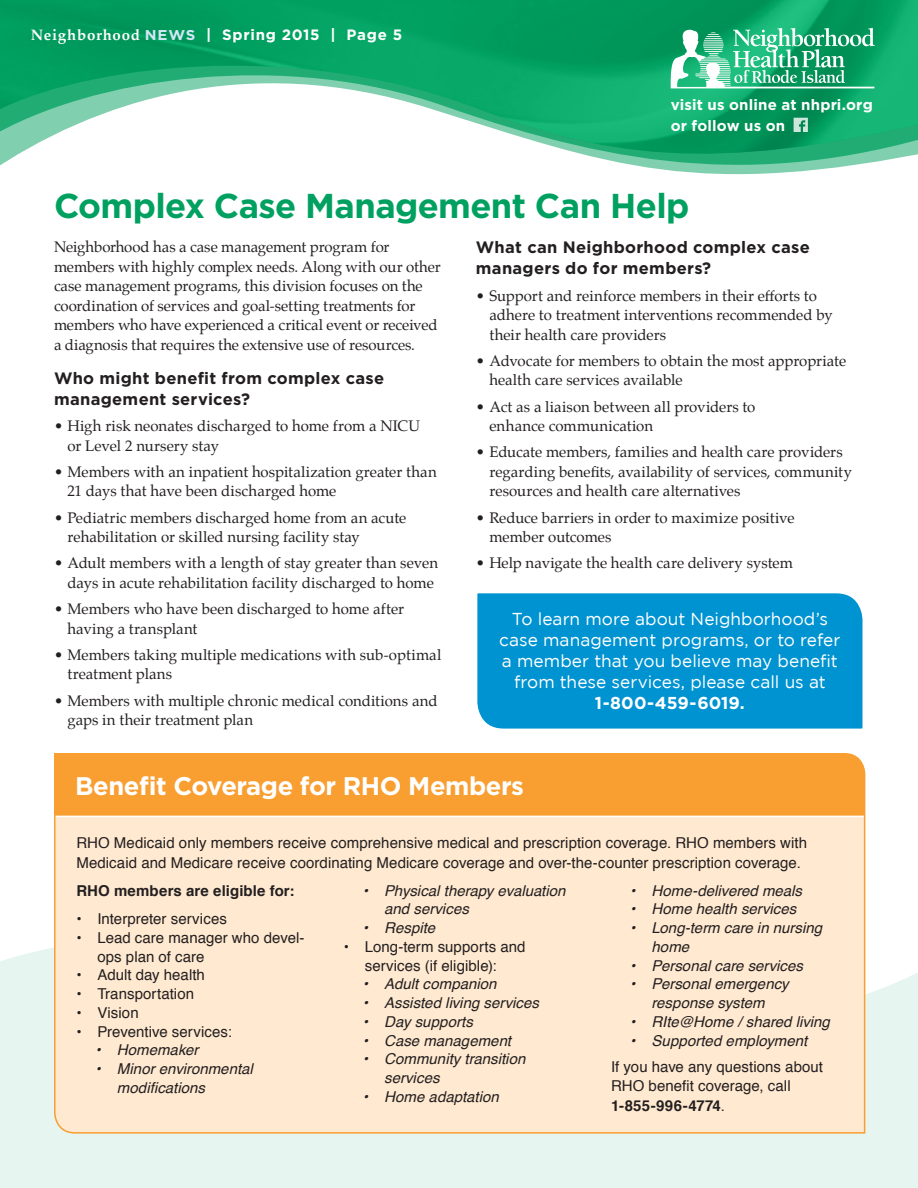
<style>
.page{position:relative;width:918px;height:1188px;background:#fff}
.page>*{position:absolute;margin:0;border:0;box-sizing:border-box;transform-origin:0 0}
.headers-_with_subs{font:700 34.5px "Gotham";letter-spacing:-.02em;color:#00a160}
.sidebar_header{font:700 25.5px "Gotham";letter-spacing:-.02em;color:#fff}
.Pull_Quote{font:17.25px/21px "Gotham";color:#fff;text-align:center}
.within_copy_sub{font:700 16.5px/21px "Gotham";letter-spacing:.02em;color:#231f20}
.Body_Text{font:15px/19.5px "Palatino";color:#231f20}
.sidebar_body{font:15px/19.5px "Helvetica";letter-spacing:.005em;color:#231f20}
.t1{font:italic 15px/18.8px "Helvetica";color:#231f20}
.t2{font:700 15px/21px "Gotham";letter-spacing:.015em;color:#fff}
.t3{font:700 15px "Gotham";letter-spacing:.05em;color:#fff}
.sidebar_body-2{font:700 15px "Helvetica";letter-spacing:.01em;color:#231f20}
.s1{font-family:"Palatino"}
.s2{font-size:14.25px;color:#d1e8f6}
.s3{font-weight:700}
</style>
<div class="page">
<img style="left:0;top:0;width:918px;height:175px">
<div style="left:0;top:948px;width:918px;height:240px;background:#e6f5ef"></div>
<svg style="left:794px;top:118px;width:14px;height:14px"></svg>
<svg style="left:671px;top:28px;width:204px;height:60px"></svg>
<svg style="left:53px;top:753px;width:813px;height:381px;background:#fddcb5"></svg>
<div style="left:477px;top:593px;width:386px;height:136px;background:#0093d1"></div>
<p class="t3" style="left:31px;top:26px;width:373px"><span class="s1">Neighborhood</span> <span class="s2">NEWS</span> | Spring 2015 | Page 5</p>
<p class="t2" style="left:671px;top:94px;width:204px">visit us online at nhpri.org or follow us on</p>
<p class="headers-_with_subs" style="left:54px;top:185px;width:637px">Complex Case Management Can Help</p>
<p class="within_copy_sub" style="left:476px;top:237px;width:335px">What can Neighborhood complex case managers do for members?</p>
<p class="Body_Text" style="left:489px;top:286px;width:345px;text-indent:-14px">• Support and reinforce members in their efforts to adhere to treatment interventions recommended by their health care providers</p>
<p class="Body_Text" style="left:489px;top:351px;width:358px;text-indent:-14px">• Advocate for members to obtain the most appropriate health care services available</p>
<p class="Body_Text" style="left:489px;top:397px;width:268px;text-indent:-14px">• Act as a liaison between all providers to enhance communication</p>
<p class="Body_Text" style="left:489px;top:442px;width:364px;text-indent:-14px">• Educate members, families and health care providers regarding benefits, availability of services, community resources and health care alternatives</p>
<p class="Body_Text" style="left:489px;top:508px;width:307px;text-indent:-14px">• Reduce barriers in order to maximize positive member outcomes</p>
<p class="Body_Text" style="left:476px;top:553px;width:319px">• Help navigate the health care delivery system</p>
<p class="Body_Text" style="left:54px;top:237px;width:388px">Neighborhood has a case management program for members with highly complex needs. Along with our other case management programs, this division focuses on the coordination of services and goal-setting treatments for members who have experienced a critical event or received a diagnosis that requires the extensive use of resources.</p>
<p class="within_copy_sub" style="left:54px;top:367px;width:332px">Who might benefit from complex case management services?</p>
<p class="Body_Text" style="left:68px;top:416px;width:354px;text-indent:-14px">• High risk neonates discharged to home from a NICU or Level 2 nursery stay</p>
<p class="Body_Text" style="left:68px;top:462px;width:371px;text-indent:-14px">• Members with an inpatient hospitalization greater than<br>21 days that have been discharged home</p>
<p class="Body_Text" style="left:68px;top:508px;width:340px;text-indent:-14px">• Pediatric members discharged home from an acute rehabilitation or skilled nursing facility stay</p>
<p class="Body_Text" style="left:54px;top:553px;width:386px;text-align:right">• Adult members with a length of stay greater than seven days in acute rehabilitation facility discharged to home</p>
<p class="Body_Text" style="left:68px;top:599px;width:338px;text-indent:-14px">• Members who have been discharged to home after having a transplant</p>
<p class="Body_Text" style="left:68px;top:645px;width:375px;text-indent:-14px">• Members taking multiple medications with sub-optimal treatment plans</p>
<p class="Body_Text" style="left:68px;top:691px;width:372px;text-indent:-14px">• Members with multiple chronic medical conditions and gaps in their treatment plan</p>
<p class="Pull_Quote" style="left:499px;top:608px;width:343px">To learn more about Neighborhood’s case management programs, or to refer a member that you believe may benefit from these services, please call us at <span class="s3">1-800-459-6019.</span></p>
<p class="sidebar_header" style="left:75px;top:771px;width:450px">Benefit Coverage for RHO Members</p>
<p class="sidebar_body" style="left:76px;top:834px;width:732px">RHO Medicaid only members receive comprehensive medical and prescription coverage. RHO members with<br>Medicaid and Medicare receive coordinating Medicare coverage and over-the-counter prescription coverage.</p>
<p class="sidebar_body-2" style="left:76px;top:879px;width:220px">RHO members are eligible for:</p>
<p class="sidebar_body" style="left:76px;top:910px;width:152px">• Interpreter services</p>
<p class="sidebar_body" style="left:97px;top:929px;width:209px;line-height:18.8px;text-indent:-21px">• Lead care manager who devel&shy;ops plan of care</p>
<p class="sidebar_body" style="left:76px;top:966px;width:130px">• Adult day health</p>
<p class="sidebar_body" style="left:76px;top:985px;width:119px">• Transportation</p>
<p class="sidebar_body" style="left:76px;top:1003px;width:64px">• Vision</p>
<p class="sidebar_body" style="left:76px;top:1022px;width:157px">• Preventive services:</p>
<p class="t1" style="left:96px;top:1041px;width:104px">• Homemaker</p>
<p class="t1" style="left:117px;top:1060px;width:137px;text-indent:-21px">• Minor environmental modifications</p>
<p class="t1" style="left:384px;top:881px;width:183px;text-indent:-21px">• Physical therapy evaluation and services</p>
<p class="t1" style="left:363px;top:919px;width:74px">• Respite</p>
<p class="sidebar_body" style="left:344px;top:938px;width:183px;line-height:18.8px;text-align:center">• Long-term supports and services (if eligible):</p>
<p class="t1" style="left:363px;top:975px;width:135px">• Adult companion</p>
<p class="t1" style="left:363px;top:994px;width:177px">• Assisted living services</p>
<p class="t1" style="left:363px;top:1013px;width:111px">• Day supports</p>
<p class="t1" style="left:363px;top:1031px;width:149px">• Case management</p>
<p class="t1" style="left:384px;top:1050px;width:143px;text-indent:-21px">• Community transition services</p>
<p class="t1" style="left:363px;top:1088px;width:137px">• Home adaptation</p>
<p class="t1" style="left:631px;top:881px;width:173px">• Home-delivered meals</p>
<p class="t1" style="left:631px;top:900px;width:167px">• Home health services</p>
<p class="t1" style="left:652px;top:919px;width:172px;text-indent:-21px">• Long-term care in nursing home</p>
<p class="t1" style="left:631px;top:956px;width:174px">• Personal care services</p>
<p class="t1" style="left:631px;top:975px;width:160px;text-align:center">• Personal emergency response system</p>
<p class="t1" style="left:631px;top:1013px;width:201px">• RIte@Home / shared living</p>
<p class="t1" style="left:631px;top:1031px;width:178px">• Supported employment</p>
<p class="sidebar_body" style="left:611px;top:1057px;width:214px">If you have any questions about<br>RHO benefit coverage, call<br><span class="s3">1-855-996-4774</span>.</p>
</div>
